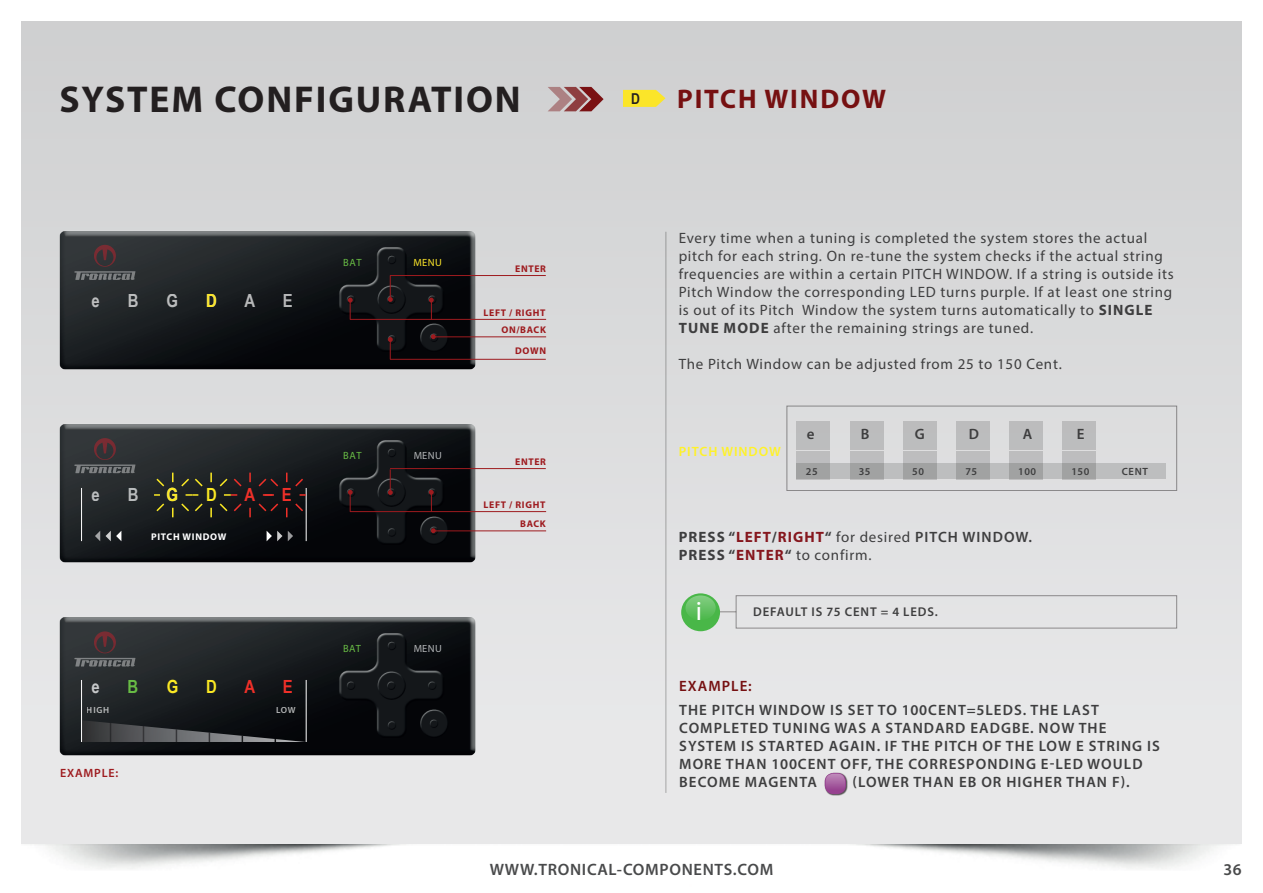
<style>
.page{position:relative;width:1263px;height:893px;background:#fff}
.page>*{position:absolute;margin:0;border:0;box-sizing:border-box;transform-origin:0 0}
.t1{font:700 37.5px "Myriad Pro";letter-spacing:.05em;color:#231f20}
.t2{font:700 27px "Myriad Pro";letter-spacing:.07em;color:#761011}
.t3{font:26.7px "Myriad Pro";color:#fff}
.t4{font:700 18.15px "Arial Narrow";color:#fff}
.t5{font:700 18.15px "Arial Narrow";color:#ef3029}
.t6{font:700 18.15px "Arial Narrow";color:#fbe924}
.t7{font:700 18.15px "Arial Narrow";color:#fbfdfe}
.t8{font:700 18.15px "Arial Narrow";color:#68bc45}
.t9{font:700 18.15px "Arial Narrow";color:#fbe529}
.t10{font:600 16.5px "Myriad Pro";letter-spacing:.04em;color:#494a4b}
.t11{font:15px/18px "Myriad Pro";letter-spacing:.05em;color:#3e3e3f}
.t12{font:600 15px/18px "Myriad Pro";letter-spacing:.07em;color:#3e3e3f}
.t13{font:600 15px "Myriad Pro";letter-spacing:.07em;color:#761011}
.t14{font:700 15px "Arial Narrow";color:#231f20}
.t15{font:600 13.5px "Myriad Pro";letter-spacing:.07em;color:#fff229}
.t16{font:600 12.75px "Myriad Pro";letter-spacing:.07em;color:#3e3e3f}
.t17{font:600 12px "Myriad Pro";letter-spacing:.07em;color:#9e1b1f}
.t18{font:600 10.5px "Myriad Pro";letter-spacing:.05em;color:#3e3e3f}
.t19{font:10.5px "Myriad Pro";letter-spacing:.04em;color:#68bc45}
.t20{font:10.5px "Myriad Pro";letter-spacing:.04em;color:#fbfdfe}
.t21{font:10.5px "Myriad Pro";color:#fbe529}
.t22{font:700 9.75px/17.4px "Myriad Pro";letter-spacing:.07em;color:#9e1b1f;text-align:right}
.t23{font:700 9.75px "Myriad Pro";letter-spacing:.07em;color:#fff}
.t24{font:600 9px "Myriad Pro";letter-spacing:.07em;color:#fff}
.s1{font-weight:700}
.s2{font-weight:700;color:#86171e}
.s3{font-weight:600}
</style>
<div class="page">
<div style="left:21px;top:21px;width:1221px;height:851px;background:linear-gradient(to bottom,#cfd0d1,#ebebed)"></div>
<img style="left:21px;top:845px;width:1221px;height:27px">
<svg style="left:548px;top:87px;width:56px;height:24px"></svg>
<svg style="left:623px;top:90px;width:42px;height:17px"></svg>
<img style="left:43px;top:201px;width:448px;height:194px">
<svg style="left:74px;top:245px;width:61px;height:35px;background:#423f42"></svg>
<img style="left:43px;top:395px;width:448px;height:193px">
<svg style="left:74px;top:438px;width:61px;height:35px;background:#423f42"></svg>
<img style="left:43px;top:588px;width:448px;height:205px">
<svg style="left:74px;top:631px;width:61px;height:35px;background:#413e41"></svg>
<div style="left:797px;top:421px;width:33px;height:28px;background:#bcbdbe"></div>
<svg style="left:797px;top:451px;width:33px;height:13px"></svg>
<svg style="left:796px;top:464px;width:369px;height:15px;background:#b8b8b9"></svg>
<div style="left:850px;top:421px;width:33px;height:28px;background:#bcbdbe"></div>
<svg style="left:850px;top:451px;width:33px;height:28px"></svg>
<div style="left:903px;top:421px;width:33px;height:28px;background:#bcbdbe"></div>
<svg style="left:903px;top:451px;width:33px;height:28px"></svg>
<div style="left:956px;top:421px;width:34px;height:28px;background:#bcbdbe"></div>
<svg style="left:956px;top:451px;width:34px;height:28px"></svg>
<div style="left:1009px;top:421px;width:34px;height:28px;background:#bcbdbe"></div>
<svg style="left:1009px;top:451px;width:34px;height:28px"></svg>
<div style="left:1062px;top:421px;width:34px;height:28px;background:#bcbdbe"></div>
<svg style="left:1062px;top:451px;width:34px;height:28px"></svg>
<hr style="left:350px;top:511px;width:196px;height:1px;background:#9e1b1f">
<svg style="left:429px;top:490px;width:5px;height:22px"></svg>
<svg style="left:348px;top:490px;width:5px;height:22px"></svg>
<hr style="left:306px;top:488px;width:1px;height:53px;background:#fff">
<hr style="left:306px;top:680px;width:1px;height:62px;background:#fff">
<hr style="left:81px;top:488px;width:1px;height:53px;background:#fff">
<hr style="left:81px;top:680px;width:1px;height:62px;background:#fff">
<svg style="left:82px;top:720px;width:224px;height:22px;background:#333538"></svg>
<hr style="left:390px;top:468px;width:156px;height:1px;background:#9e1b1f">
<svg style="left:388px;top:469px;width:5px;height:26px"></svg>
<svg style="left:106px;top:531px;width:15px;height:10px"></svg>
<svg style="left:95px;top:531px;width:5px;height:10px"></svg>
<svg style="left:267px;top:531px;width:15px;height:10px"></svg>
<svg style="left:288px;top:531px;width:5px;height:10px"></svg>
<hr style="left:434px;top:531px;width:112px;height:1px;background:#9e1b1f">
<svg style="left:431px;top:528px;width:5px;height:5px"></svg>
<svg style="left:249px;top:473px;width:2px;height:9px"></svg>
<svg style="left:249px;top:508px;width:2px;height:9px"></svg>
<svg style="left:300px;top:494px;width:6px;height:2px"></svg>
<svg style="left:257px;top:477px;width:23px;height:11px"></svg>
<svg style="left:257px;top:502px;width:23px;height:11px"></svg>
<svg style="left:263px;top:494px;width:11px;height:2px"></svg>
<svg style="left:294px;top:502px;width:11px;height:11px"></svg>
<svg style="left:294px;top:477px;width:11px;height:11px"></svg>
<svg style="left:224px;top:494px;width:13px;height:2px"></svg>
<svg style="left:210px;top:473px;width:2px;height:9px"></svg>
<svg style="left:210px;top:508px;width:2px;height:9px"></svg>
<svg style="left:218px;top:502px;width:25px;height:11px"></svg>
<svg style="left:218px;top:477px;width:25px;height:11px"></svg>
<svg style="left:186px;top:494px;width:12px;height:2px"></svg>
<svg style="left:172px;top:473px;width:2px;height:9px"></svg>
<svg style="left:155px;top:477px;width:11px;height:11px"></svg>
<svg style="left:155px;top:502px;width:11px;height:11px"></svg>
<svg style="left:154px;top:494px;width:6px;height:2px"></svg>
<svg style="left:172px;top:508px;width:2px;height:9px"></svg>
<svg style="left:180px;top:502px;width:24px;height:11px"></svg>
<svg style="left:180px;top:477px;width:24px;height:11px"></svg>
<hr style="left:390px;top:275px;width:156px;height:1px;background:#9e1b1f">
<hr style="left:390px;top:359px;width:156px;height:1px;background:#9e1b1f">
<svg style="left:388px;top:275px;width:5px;height:27px"></svg>
<svg style="left:388px;top:337px;width:5px;height:22px"></svg>
<hr style="left:350px;top:319px;width:196px;height:1px;background:#9e1b1f">
<svg style="left:429px;top:298px;width:5px;height:22px"></svg>
<svg style="left:348px;top:298px;width:5px;height:22px"></svg>
<hr style="left:434px;top:337px;width:112px;height:1px;background:#9e1b1f">
<svg style="left:431px;top:334px;width:5px;height:5px"></svg>
<svg style="left:720px;top:612px;width:16px;height:1px"></svg>
<div style="left:681px;top:593px;width:39px;height:38px;background:#49b748;border-radius:50%"></div>
<svg style="left:685px;top:595px;width:31px;height:25px"></svg>
<hr style="left:665px;top:232px;width:1px;height:561px;background:#040503">
<div style="left:824px;top:772px;width:23px;height:24px;background:#231f20;opacity:.75"></div>
<svg style="left:825px;top:773px;width:21px;height:21px"></svg>
<svg style="left:826px;top:774px;width:19px;height:19px"></svg>
<h1 class="t1" style="left:60px;top:75px;width:463px">SYSTEM CONFIGURATION</h1>
<p class="t14" style="left:631px;top:87px;width:10px">D</p>
<h2 class="t2" style="left:677px;top:81px;width:211px">PITCH WINDOW</h2>
<p class="t4" style="left:91px;top:287px;width:10px">e</p>
<p class="t4" style="left:128px;top:287px;width:12px">B</p>
<p class="t4" style="left:167px;top:287px;width:13px">G</p>
<p class="t4" style="left:245px;top:287px;width:12px">A</p>
<p class="t4" style="left:283px;top:287px;width:11px">E</p>
<p class="t9" style="left:206px;top:287px;width:12px">D</p>
<p class="t7" style="left:91px;top:480px;width:10px">e</p>
<p class="t7" style="left:128px;top:480px;width:12px">B</p>
<p class="t6" style="left:167px;top:481px;width:13px">G</p>
<p class="t6" style="left:206px;top:481px;width:12px">D</p>
<p class="t23" style="left:151px;top:530px;width:77px">PITCH WINDOW</p>
<p class="t5" style="left:244px;top:481px;width:12px">A</p>
<p class="t5" style="left:282px;top:481px;width:11px">E</p>
<p class="t7" style="left:91px;top:673px;width:10px">e</p>
<p class="t8" style="left:128px;top:673px;width:12px">B</p>
<p class="t6" style="left:167px;top:673px;width:13px">G</p>
<p class="t6" style="left:206px;top:673px;width:12px">D</p>
<p class="t5" style="left:244px;top:673px;width:12px">A</p>
<p class="t5" style="left:283px;top:673px;width:11px">E</p>
<p class="t24" style="left:87px;top:704px;width:24px">HIGH</p>
<p class="t24" style="left:276px;top:704px;width:21px">LOW</p>
<p class="t17" style="left:60px;top:765px;width:60px">EXAMPLE:</p>
<p class="t19" style="left:343px;top:256px;width:20px">BAT</p>
<p class="t21" style="left:413px;top:256px;width:30px">MENU</p>
<p class="t19" style="left:343px;top:449px;width:20px">BAT</p>
<p class="t20" style="left:413px;top:449px;width:30px">MENU</p>
<p class="t19" style="left:343px;top:642px;width:20px">BAT</p>
<p class="t20" style="left:413px;top:642px;width:30px">MENU</p>
<p class="t22" style="left:515px;top:259px;width:32px">ENTER</p>
<p class="t22" style="left:484px;top:303px;width:64px">LEFT / RIGHT<br>ON/BACK</p>
<p class="t22" style="left:515px;top:342px;width:33px">DOWN</p>
<p class="t22" style="left:515px;top:452px;width:32px">ENTER</p>
<p class="t22" style="left:484px;top:496px;width:63px">LEFT / RIGHT</p>
<p class="t22" style="left:520px;top:515px;width:27px">BACK</p>
<p class="t11" style="left:679px;top:229px;width:497px">Every time when a tuning is completed the system stores the actual pitch for each string. On re-tune the system checks if the actual string frequencies are within a certain PITCH WINDOW. If a string is outside its Pitch Window the corresponding LED turns purple. If at least one string is out of its Pitch Window the system turns automatically to <span class="s1">SINGLE TUNE MODE</span> after the remaining strings are tuned.</p>
<p class="t11" style="left:679px;top:355px;width:385px">The Pitch Window can be adjusted from 25 to 150 Cent.</p>
<p class="t15" style="left:679px;top:443px;width:104px">PITCH WINDOW</p>
<p class="t12" style="left:807px;top:425px;width:9px">e</p>
<p class="t12" style="left:861px;top:425px;width:10px">B</p>
<p class="t12" style="left:915px;top:425px;width:11px">G</p>
<p class="t12" style="left:969px;top:425px;width:12px">D</p>
<p class="t12" style="left:1023px;top:425px;width:11px">A</p>
<p class="t12" style="left:1077px;top:425px;width:9px">E</p>
<p class="t18" style="left:806px;top:465px;width:13px">25</p>
<p class="t18" style="left:859px;top:465px;width:13px">35</p>
<p class="t18" style="left:912px;top:465px;width:13px">50</p>
<p class="t18" style="left:965px;top:465px;width:13px">75</p>
<p class="t18" style="left:1018px;top:465px;width:19px">100</p>
<p class="t18" style="left:1071px;top:465px;width:19px">150</p>
<p class="t11" style="left:679px;top:528px;width:355px"><span class="s1">PRESS “</span><span class="s2">LEFT</span><span class="s1">/</span><span class="s2">RIGHT</span><span class="s1">“</span> for desired <span class="s3">PITCH WINDOW.<br></span><span class="s1">PRESS “</span><span class="s2">ENTER</span><span class="s1">“</span> to confirm.</p>
<h3 class="t3" style="left:696px;top:595px;width:8px">i</h3>
<p class="t16" style="left:753px;top:604px;width:186px">DEFAULT IS 75 CENT = 4 LEDS.</p>
<p class="t18" style="left:1122px;top:465px;width:28px">CENT</p>
<p class="t13" style="left:679px;top:677px;width:74px">EXAMPLE:</p>
<p class="t12" style="left:679px;top:701px;width:482px">THE PITCH WINDOW IS SET TO 100CENT=5LEDS. THE LAST COMPLETED TUNING WAS A STANDARD EADGBE. NOW THE SYSTEM IS STARTED AGAIN. IF THE PITCH OF THE LOW E STRING IS MORE THAN 100CENT OFF, THE CORRESPONDING E-LED WOULD BECOME MAGENTA</p>
<p class="t12" style="left:853px;top:773px;width:279px">(LOWER THAN EB OR HIGHER THAN F).</p>
<p class="t10" style="left:490px;top:859px;width:285px">WWW.TRONICAL-COMPONENTS.COM</p>
<p class="t10" style="left:1223px;top:859px;width:20px">36</p>
</div>
